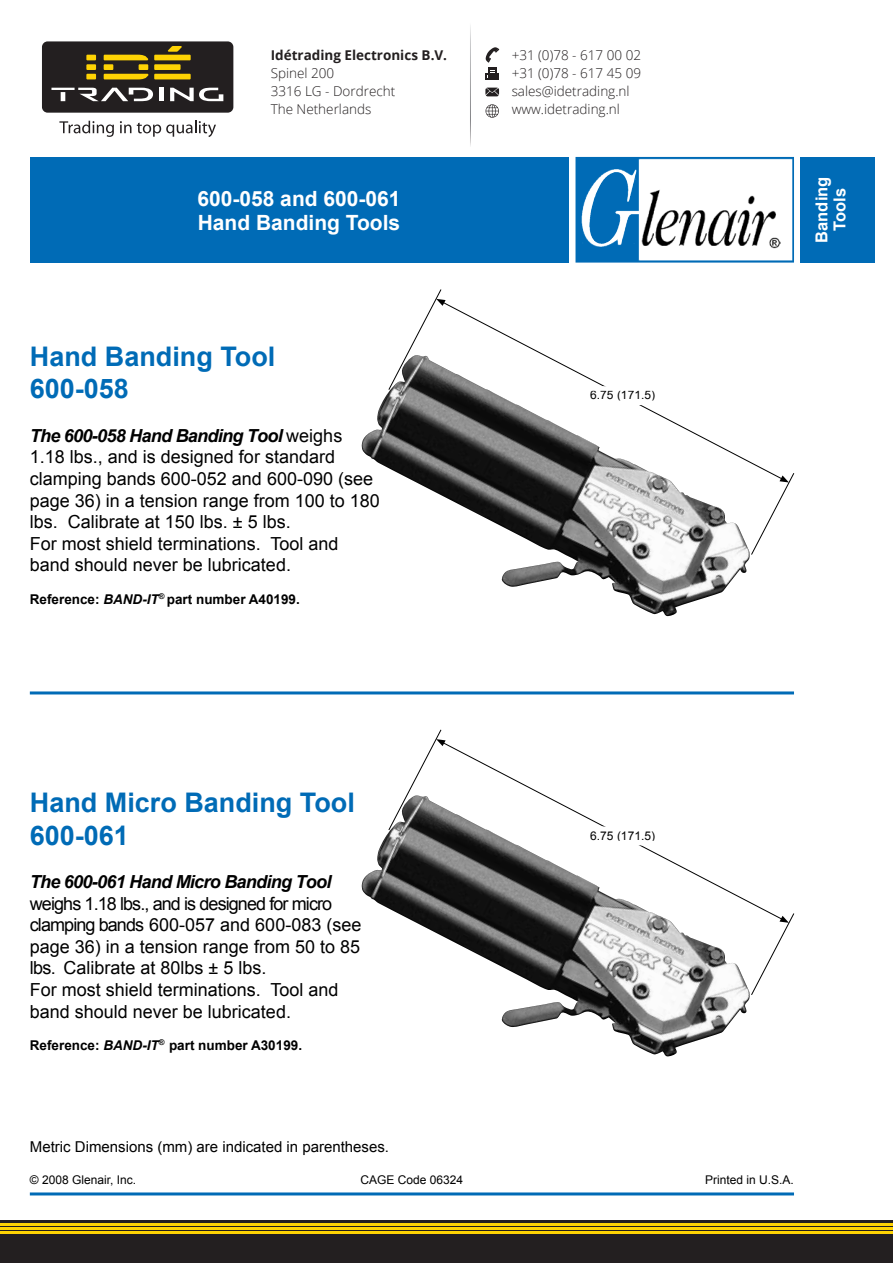
<style>
.page{position:relative;width:893px;height:1263px;background:#fff}
.page>*{position:absolute;margin:0;border:0;box-sizing:border-box;transform-origin:0 0}
.t1{font:700 27px/32.4px "Arial";color:#006bb6}
.t2{font:700 21px/24px "Arial";color:#fff}
.t3{font:18px/21.6px "Arial";color:#000}
.t4{font:italic 700 18px "Arial";letter-spacing:-.04em;color:#000}
.t5{font:700 16.5px/18px "Arial";color:#fff;text-align:center}
.t6{font:15px "Arial";color:#000}
.t7{font:300 13.5px/18px "Open Sans";color:#231f20}
.t8{font:700 13.5px "Arial";color:#000}
.t9{font:700 13.5px "Open Sans";color:#231f20}
.t10{font:12px "Arial";color:#000}
.s1{font-weight:700;font-style:italic}
.s2{font-style:italic}
</style>
<div class="page">
<div style="left:0;top:1221px;width:893px;height:42px;background:#231f20"></div>
<hr style="left:0;top:1231px;width:893px;height:2px;background:#fed304">
<hr style="left:0;top:1227px;width:893px;height:2px;background:#fed304">
<hr style="left:0;top:1223px;width:893px;height:2px;background:#fed304">
<svg style="left:470px;top:25px;width:1px;height:121px"></svg>
<div style="left:42px;top:41px;width:191px;height:72px;background:#231f20;border-radius:6px"></div>
<hr style="left:159px;top:88px;width:4px;height:13px;background:#fff">
<svg style="left:51px;top:88px;width:102px;height:13px"></svg>
<svg style="left:170px;top:88px;width:53px;height:13px"></svg>
<div style="left:86px;top:55px;width:10px;height:5px;background:#fed304"></div>
<svg style="left:168px;top:46px;width:14px;height:6px"></svg>
<svg style="left:104px;top:55px;width:44px;height:5px"></svg>
<svg style="left:104px;top:74px;width:44px;height:5px"></svg>
<div style="left:154px;top:55px;width:37px;height:5px;background:#fed304"></div>
<div style="left:86px;top:64px;width:10px;height:6px;background:#fed304"></div>
<div style="left:104px;top:64px;width:9px;height:6px;background:#fed304"></div>
<div style="left:139px;top:64px;width:9px;height:6px;background:#fed304"></div>
<div style="left:154px;top:64px;width:27px;height:6px;background:#fed304"></div>
<div style="left:86px;top:74px;width:10px;height:5px;background:#fed304"></div>
<div style="left:154px;top:74px;width:37px;height:5px;background:#fed304"></div>
<svg style="left:59px;top:121px;width:55px;height:16px"></svg>
<svg style="left:120px;top:121px;width:11px;height:12px"></svg>
<svg style="left:137px;top:121px;width:79px;height:16px"></svg>
<svg style="left:485px;top:88px;width:14px;height:8px"></svg>
<svg style="left:485px;top:47px;width:14px;height:33px"></svg>
<svg style="left:486px;top:104px;width:13px;height:14px"></svg>
<hr style="left:30px;top:1192px;width:764px;height:3px;background:#006bb6">
<div style="left:30px;top:157px;width:538px;height:106px;background:#006bb6"></div>
<div style="left:800px;top:157px;width:75px;height:106px;background:#006bb6"></div>
<img style="left:575px;top:157px;width:219px;height:106px">
<img style="left:642px;top:188px;width:139px;height:63px">
<hr style="left:30px;top:691px;width:764px;height:3px;background:#006bb6">
<img style="left:362px;top:390px;width:388px;height:226px">
<svg style="left:441px;top:303px;width:331px;height:177px"></svg>
<svg style="left:388px;top:289px;width:58px;height:101px"></svg>
<svg style="left:751px;top:473px;width:43px;height:82px"></svg>
<div style="left:573px;top:388px;width:99px;height:15px;background:#fff"></div>
<img style="left:362px;top:830px;width:388px;height:227px">
<svg style="left:441px;top:743px;width:330px;height:177px"></svg>
<svg style="left:388px;top:729px;width:58px;height:101px"></svg>
<svg style="left:751px;top:913px;width:43px;height:82px"></svg>
<div style="left:573px;top:829px;width:99px;height:14px;background:#fff"></div>
<p class="t9" style="left:271px;top:45px;width:178px">Idétrading Electronics B.V.</p>
<p class="t7" style="left:271px;top:63px;width:126px">Spinel 200<br>3316 LG - Dordrecht<br>The Netherlands</p>
<p class="t2" style="left:197px;top:187px;width:205px">600-058 and 600-061<br>Hand Banding Tools</p>
<h1 class="t1" style="left:30px;top:341px;width:247px">Hand Banding Tool<br>600-058</h1>
<p class="t3" style="left:30px;top:425px;width:351px"><span class="s1">The 600-058 Hand Banding Tool</span> weighs 1.18 lbs., and is designed for standard clamping bands 600-052 and 600-090 (see page 36) in a tension range from 100 to 180 lbs. Calibrate at 150 lbs. ± 5 lbs.<br>For most shield terminations. Tool and band should never be lubricated.</p>
<p class="t8" style="left:30px;top:590px;width:272px">Reference: <span class="s2">BAND-IT</span><sup>®</sup> part number A40199.</p>
<p class="t7" style="left:512px;top:45px;width:131px">+31 (0)78 - 617 00 02 +31 (0)78 - 617 45 09 sales@idetrading.nl www.idetrading.nl</p>
<p class="t10" style="left:590px;top:387px;width:66px">6.75 (171.5)</p>
<p class="t5" style="left:813px;top:243px;width:67px;rotate:-90deg">Banding<br>Tools</p>
<h1 class="t1" style="left:30px;top:787px;width:326px">Hand Micro Banding Tool<br>600-061</h1>
<p class="t4" style="left:30px;top:869px;width:303px">The 600-061 Hand Micro Banding Tool</p>
<p class="t3" style="left:30px;top:892px;width:333px">weighs 1.18 lbs., and is designed for micro clamping bands 600-057 and 600-083 (see page 36) in a tension range from 50 to 85 lbs. Calibrate at 80lbs ± 5 lbs.<br>For most shield terminations. Tool and band should never be lubricated.</p>
<p class="t8" style="left:30px;top:1036px;width:274px">Reference: <span class="s2">BAND-IT</span><sup>®</sup> part number A30199.</p>
<p class="t6" style="left:30px;top:1137px;width:361px">Metric Dimensions (mm) are indicated in parentheses.</p>
<p class="t10" style="left:590px;top:828px;width:66px">6.75 (171.5)</p>
<p class="t10" style="left:30px;top:1172px;width:108px">© 2008 Glenair, Inc.</p>
<p class="t10" style="left:361px;top:1172px;width:104px">CAGE Code 06324</p>
<p class="t10" style="left:705px;top:1172px;width:90px">Printed in U.S.A.</p>
</div>
